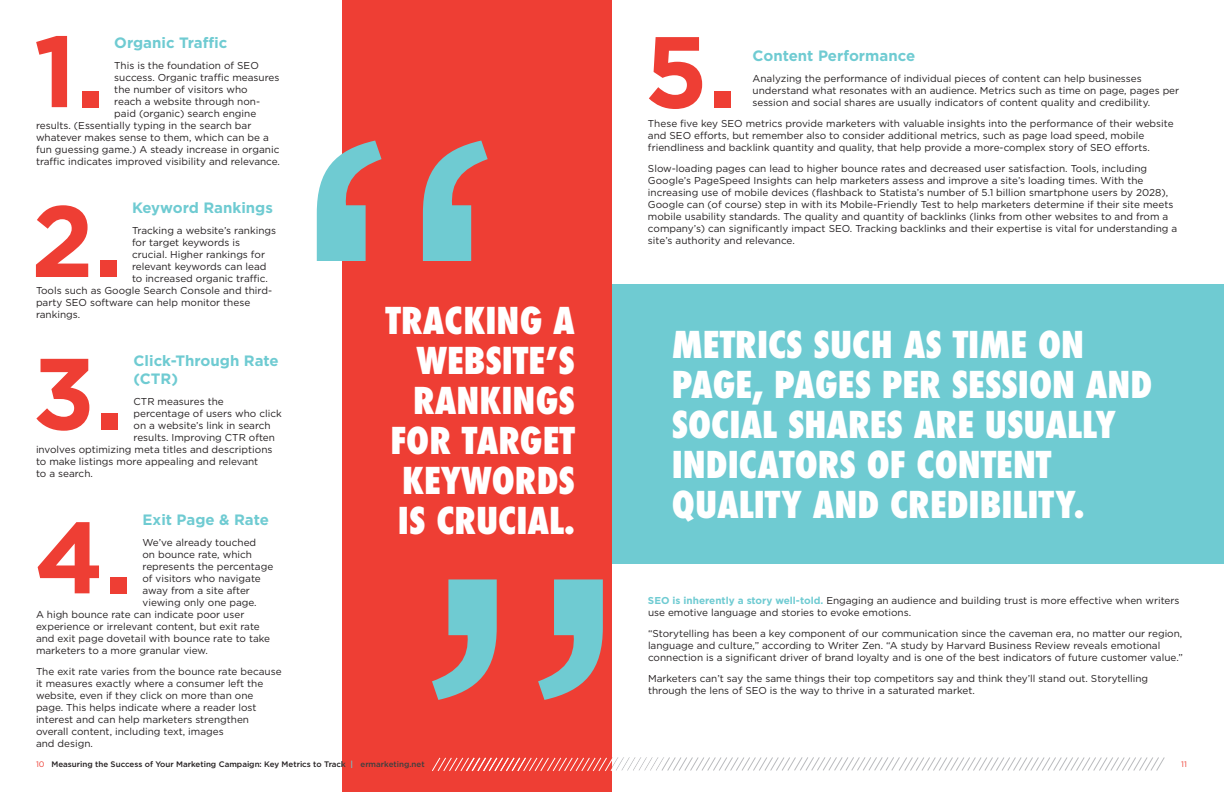
<style>
.page{position:relative;width:1224px;height:792px;background:#fff}
.page>*{position:absolute;margin:0;border:0;box-sizing:border-box;transform-origin:0 0}
.Bullet_Points{font:700 101px "Gotham";color:#ee3e34}
.t1{font:800 condensed 36px/40px "Futura";color:#fff}
.t2{font:700 15px/18px "Gotham";color:#6fcbd2}
.t3{font:10px/12px "Gotham";color:#231f20}
.t4{font:500 8px "Gotham";color:#231f20}
.t5{font:500 8px "Gotham";color:#3e3e3f}
.t6{font:8px "Gotham";color:#ee3e34}
.s1{font-weight:700;color:#6fcbd2}
.s2{font-weight:400;color:#ee3e34}
.s3{color:#6fcbd2}
</style>
<div class="page">
<div style="left:612px;top:284px;width:612px;height:279px;background:#6fcbd2"></div>
<div style="left:343px;top:0;width:269px;height:792px;background:#ee3e34"></div>
<svg style="left:317px;top:141px;width:171px;height:120px"></svg>
<svg style="left:432px;top:579px;width:171px;height:121px"></svg>
<svg style="left:432px;top:757px;width:733px;height:14px"></svg>
<p class="Bullet_Points" style="left:34px;top:4px;width:73px">1.</p>
<p class="t2" style="left:114px;top:34px;width:114px">Organic Traffic</p>
<p class="t3" style="left:114px;top:59px;width:146px">This is the foundation of SEO</p>
<p class="t3" style="left:114px;top:71px;width:167px">success. Organic traffic measures</p>
<p class="t3" style="left:114px;top:83px;width:135px">the number of visitors who</p>
<p class="t3" style="left:114px;top:95px;width:147px">reach a website through non-</p>
<p class="t3" style="left:114px;top:107px;width:143px">paid (organic) search engine</p>
<p class="t3" style="left:36px;top:119px;width:217px">results. (Essentially typing in the search bar</p>
<p class="t3" style="left:36px;top:131px;width:234px">whatever makes sense to them, which can be a</p>
<p class="t3" style="left:36px;top:143px;width:245px">fun guessing game.) A steady increase in organic</p>
<p class="t3" style="left:36px;top:155px;width:246px">traffic indicates improved visibility and relevance.</p>
<p class="t2" style="left:132px;top:199px;width:142px">Keyword Rankings</p>
<p class="t3" style="left:132px;top:224px;width:146px">Tracking a website’s rankings</p>
<p class="t3" style="left:132px;top:236px;width:110px">for target keywords is</p>
<p class="t3" style="left:132px;top:248px;width:135px">crucial. Higher rankings for</p>
<p class="t3" style="left:132px;top:260px;width:136px">relevant keywords can lead</p>
<p class="t3" style="left:132px;top:272px;width:137px">to increased organic traffic.</p>
<p class="t3" style="left:36px;top:284px;width:238px">Tools such as Google Search Console and third-</p>
<p class="t3" style="left:36px;top:296px;width:216px">party SEO software can help monitor these</p>
<p class="t3" style="left:36px;top:308px;width:46px">rankings.</p>
<p class="t2" style="left:134px;top:352px;width:147px">Click-Through Rate (CTR)</p>
<p class="t3" style="left:134px;top:395px;width:92px">CTR measures the</p>
<p class="t3" style="left:134px;top:407px;width:150px">percentage of users who click</p>
<p class="t3" style="left:134px;top:419px;width:139px">on a website’s link in search</p>
<p class="t3" style="left:134px;top:431px;width:143px">results. Improving CTR often</p>
<p class="t3" style="left:36px;top:443px;width:238px">involves optimizing meta titles and descriptions</p>
<p class="t3" style="left:36px;top:455px;width:224px">to make listings more appealing and relevant</p>
<p class="t3" style="left:36px;top:467px;width:58px">to a search.</p>
<p class="t2" style="left:143px;top:511px;width:128px">Exit Page &amp; Rate</p>
<p class="t3" style="left:143px;top:536px;width:115px">We’ve already touched</p>
<p class="t3" style="left:143px;top:548px;width:111px">on bounce rate, which</p>
<p class="t3" style="left:143px;top:560px;width:132px">represents the percentage</p>
<p class="t3" style="left:143px;top:572px;width:120px">of visitors who navigate</p>
<p class="t3" style="left:143px;top:584px;width:109px">away from a site after</p>
<p class="t3" style="left:143px;top:596px;width:116px">viewing only one page.</p>
<p class="t3" style="left:36px;top:608px;width:210px">A high bounce rate can indicate poor user</p>
<p class="t3" style="left:36px;top:620px;width:225px">experience or irrelevant content, but exit rate</p>
<p class="t3" style="left:36px;top:632px;width:236px">and exit page dovetail with bounce rate to take</p>
<p class="t3" style="left:36px;top:644px;width:173px">marketers to a more granular view.</p>
<p class="t3" style="left:36px;top:665px;width:247px">The exit rate varies from the bounce rate because it measures exactly where a consumer left the website, even if they click on more than one page. This helps indicate where a reader lost interest and can help marketers strengthen overall content, including text, images<br>and design.</p>
<p class="Bullet_Points" style="left:31px;top:174px;width:93px">2.</p>
<p class="Bullet_Points" style="left:33px;top:327px;width:93px">3.</p>
<p class="Bullet_Points" style="left:34px;top:491px;width:100px">4.</p>
<p class="t1" style="left:386px;top:301px;width:191px;text-align:right">TRACKING A<br>WEBSITE’S<br>RANKINGS<br>FOR TARGET<br>KEYWORDS<br>IS CRUCIAL.</p>
<p class="Bullet_Points" style="left:644px;top:5px;width:94px">5.</p>
<p class="t2" style="left:753px;top:47px;width:164px">Content Performance</p>
<p class="t3" style="left:753px;top:73px;width:428px">Analyzing the performance of individual pieces of content can help businesses understand what resonates with an audience. Metrics such as time on page, pages per session and social shares are usually indicators of content quality and credibility.</p>
<p class="t3" style="left:648px;top:118px;width:527px">These five key SEO metrics provide marketers with valuable insights into the performance of their website and SEO efforts, but remember also to consider additional metrics, such as page load speed, mobile friendliness and backlink quantity and quality, that help provide a more-complex story of SEO efforts.</p>
<p class="t3" style="left:648px;top:163px;width:531px">Slow-loading pages can lead to higher bounce rates and decreased user satisfaction. Tools, including Google’s PageSpeed Insights can help marketers assess and improve a site’s loading times. With the increasing use of mobile devices (flashback to Statista’s number of 5.1 billion smartphone users by 2028), Google can (of course) step in with its Mobile-Friendly Test to help marketers determine if their site meets mobile usability standards. The quality and quantity of backlinks (links from other websites to and from a company’s) can significantly impact SEO. Tracking backlinks and their expertise is vital for understanding a site’s authority and relevance.</p>
<p class="t1" style="left:672px;top:325px;width:482px">METRICS SUCH AS TIME ON<br>PAGE, PAGES PER SESSION AND<br>SOCIAL SHARES ARE USUALLY<br>INDICATORS OF CONTENT<br>QUALITY AND CREDIBILITY.</p>
<p class="t3" style="left:648px;top:595px;width:533px"><span class="s1">SEO is inherently a story well-told.</span> Engaging an audience and building trust is more effective when writers use emotive language and stories to evoke emotions.</p>
<p class="t3" style="left:648px;top:628px;width:536px">“Storytelling has been a key component of our communication since the caveman era, no matter our region, language and culture,” according to Writer Zen. “A study by Harvard Business Review reveals emotional connection is a significant driver of brand loyalty and is one of the best indicators of future customer value.”</p>
<p class="t3" style="left:648px;top:673px;width:502px">Marketers can’t say the same things their top competitors say and think they’ll stand out. Storytelling through the lens of SEO is the way to thrive in a saturated market.</p>
<p class="t4" style="left:36px;top:759px;width:388px"><span class="s2">10</span> Measuring the Success of Your Marketing Campaign: Key Metrics to Trac <span class="s3">|</span> ermarketing.net</p>
<p class="t6" style="left:1181px;top:759px;width:7px">11</p>
<p class="t5" style="left:341px;top:759px;width:85px">k <span class="s3">|</span> ermarketing.net</p>
</div>
